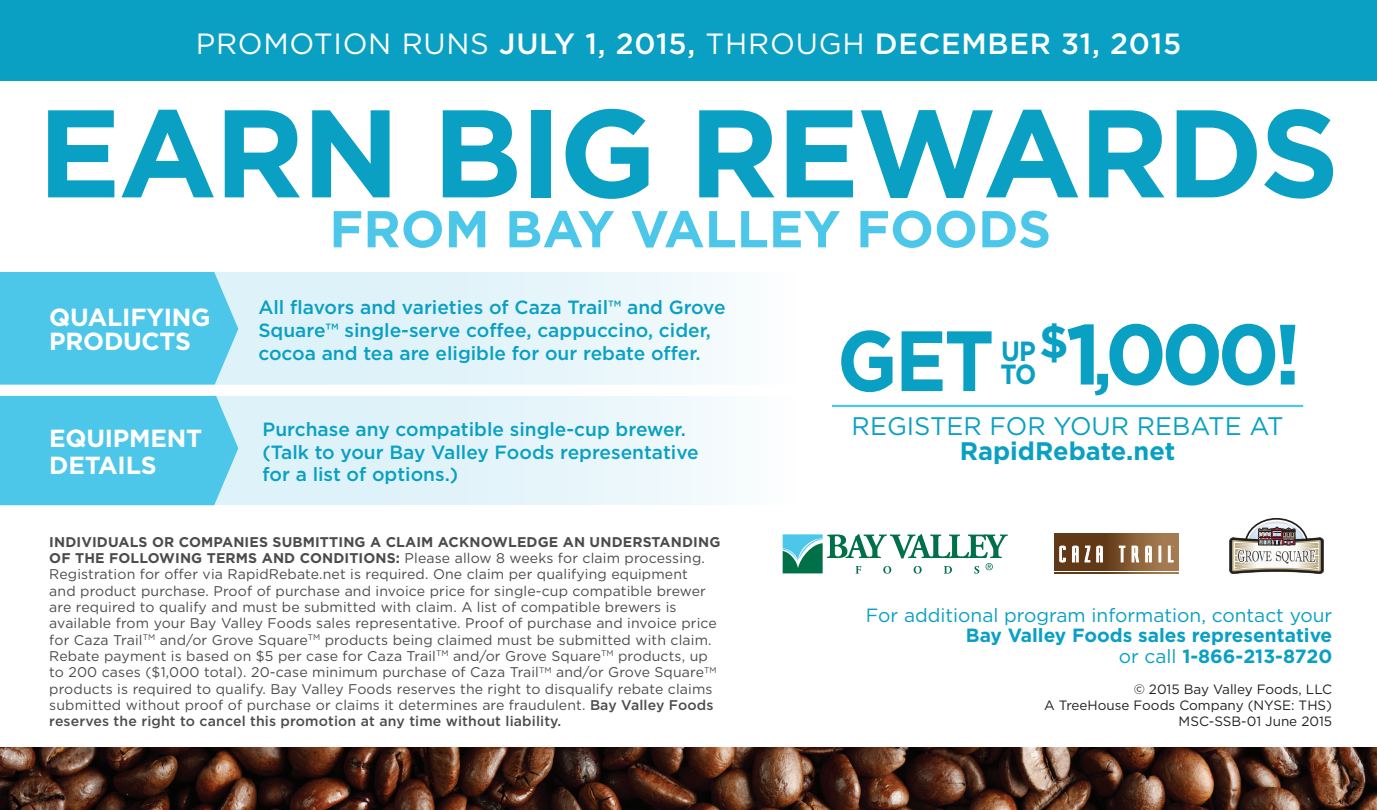
<style>
.page{position:relative;width:1377px;height:810px;background:#fff}
.page>*{position:absolute;margin:0;border:0;box-sizing:border-box;transform-origin:0 0}
.t1{font:700 124.42px "Gotham";letter-spacing:-.02em;color:#09a0c3}
.t2{font:700 85.27px "Gotham";letter-spacing:-.05em;color:#09a0c3}
.t3{font:700 85.27px "Gotham";letter-spacing:-.05em;color:#09a0c3;scale:.9 1}
.t4{font:700 51.75px "Gotham";color:#4dc7e9}
.t5{font:700 45.68px "Gotham";color:#09a0c3}
.t6{font:500 29.25px "Gotham";letter-spacing:.025em;color:#fff}
.t7{font:700 27.68px/23.4px "Gotham";color:#09a0c3;scale:.9 1}
.t8{font:25.43px/25.4px "Gotham";color:#09a0c3;text-align:center}
.t9{font:700 24.75px/27px "Gotham";letter-spacing:-.01em;color:#fff}
.t10{font:500 19.12px/22.9px "Gotham";color:#09a0c3}
.t11{font:19.12px/20.2px "Gotham";color:#09a0c3;text-align:right}
.t12{font:13.95px/16.4px "Gotham";letter-spacing:.01em;color:#4b4c4d}
.t13{font:13.5px "Gotham";color:#231f20}
.s1{font-weight:400}
.s2{font-weight:700}
.s3{font-weight:500}
.s4{font-size:66.83px}
</style>
<div class="page">
<div style="left:197px;top:272px;width:598px;height:114px;background:linear-gradient(to right,#d5eff7,#f7fcfd)"></div>
<div style="left:197px;top:391px;width:598px;height:114px;background:linear-gradient(to right,#d5eff7,#f7fcfd)"></div>
<svg style="left:783px;top:534px;width:225px;height:40px"></svg>
<div style="left:0;top:0;width:1377px;height:81px;background:#09a0c3"></div>
<svg style="left:1054px;top:572px;width:125px;height:2px"></svg>
<svg style="left:1054px;top:537px;width:125px;height:34px;background:#805935"></svg>
<svg style="left:1054px;top:533px;width:125px;height:2px"></svg>
<svg style="left:1060px;top:546px;width:5px;height:16px"></svg>
<svg style="left:1072px;top:546px;width:6px;height:16px"></svg>
<svg style="left:1085px;top:546px;width:5px;height:16px"></svg>
<svg style="left:1097px;top:546px;width:5px;height:16px"></svg>
<svg style="left:1119px;top:546px;width:6px;height:16px"></svg>
<svg style="left:1132px;top:546px;width:7px;height:16px"></svg>
<svg style="left:1146px;top:546px;width:5px;height:16px"></svg>
<svg style="left:1159px;top:546px;width:2px;height:16px"></svg>
<svg style="left:1168px;top:546px;width:6px;height:16px"></svg>
<svg style="left:1230px;top:518px;width:93px;height:56px"></svg>
<hr style="left:832px;top:405px;width:471px;height:2px;background:#4dc7e9">
<img style="left:0;top:748px;width:1377px;height:62px">
<div style="left:0;top:272px;width:238px;height:233px;background:#4dc7e9"></div>
<div style="left:0;top:385px;width:821px;height:11px;background:#fff"></div>
<p class="t6" style="left:196px;top:27px;width:987px"><span class="s1">PROMOTION RUNS</span> JULY 1, 2015, <span class="s1">THROUGH</span> DECEMBER 31, 2015</p>
<p class="t1" style="left:38px;top:71px;width:1303px">EARN BIG REWARDS</p>
<p class="t4" style="left:329px;top:195px;width:723px">FROM BAY VALLEY FOODS</p>
<p class="t9" style="left:49px;top:304px;width:163px;line-height:24.8px">QUALIFYING<br>PRODUCTS</p>
<p class="t9" style="left:49px;top:424px;width:154px">EQUIPMENT<br>DETAILS</p>
<p class="t10" style="left:258px;top:296px;width:469px">All flavors and varieties of Caza Trail™ and Grove<br>Square™ single-serve coffee, cappuccino, cider, cocoa and tea are eligible for our rebate offer.</p>
<p class="t10" style="left:263px;top:417px;width:438px">Purchase any compatible single-cup brewer. (Talk to your Bay Valley Foods representative for a list of options.)</p>
<p class="t12" style="left:49px;top:533px;width:673px"><span class="s2">INDIVIDUALS OR COMPANIES SUBMITTING A CLAIM ACKNOWLEDGE AN UNDERSTANDING OF THE FOLLOWING TERMS AND CONDITIONS:</span> Please allow 8 weeks for claim processing.<br>Registration for offer via RapidRebate.net is required. One claim per qualifying equipment<br>and product purchase. Proof of purchase and invoice price for single-cup compatible brewer are required to qualify and must be submitted with claim. A list of compatible brewers is available from your Bay Valley Foods sales representative. Proof of purchase and invoice price for Caza Trail<sup>TM</sup> and/or Grove Square<sup>TM</sup> products being claimed must be submitted with claim.<br>Rebate payment is based on $5 per case for Caza Trail<sup>TM</sup> and/or Grove Square<sup>TM</sup> products, up to 200 cases ($1,000 total). 20-case minimum purchase of Caza Trail<sup>TM</sup> and/or Grove Square<sup>TM </sup>products is required to qualify. Bay Valley Foods reserves the right to disqualify rebate claims submitted without proof of purchase or claims it determines are fraudulent. <span class="s3">Bay Valley Foods reserves the right to cancel this promotion at any time without liability.</span></p>
<p class="t5" style="left:1039px;top:312px;width:31px">$</p>
<p class="t3" style="left:837px;top:304px;width:176px">GET</p>
<p class="t2" style="left:1066px;top:298px;width:237px">1<span class="s4">,</span>000!</p>
<p class="t7" style="left:1000px;top:339px;width:41px">UP<br>TO</p>
<p class="t8" style="left:852px;top:413px;width:433px">REGISTER FOR YOUR REBATE AT<br><span class="s2">RapidRebate.net</span></p>
<p class="t11" style="left:866px;top:605px;width:468px">For additional program information, contact your<br><span class="s2">Bay Valley Foods sales representative<br></span>or call <span class="s2">1-866-213-8720</span></p>
<p class="t13" style="left:1134px;top:680px;width:200px">© 2015 Bay Valley Foods, LLC</p>
<p class="t13" style="left:1044px;top:697px;width:290px">A TreeHouse Foods Company (NYSE: THS)</p>
<p class="t13" style="left:1179px;top:713px;width:155px">MSC-SSB-01 June 2015</p>
</div>
